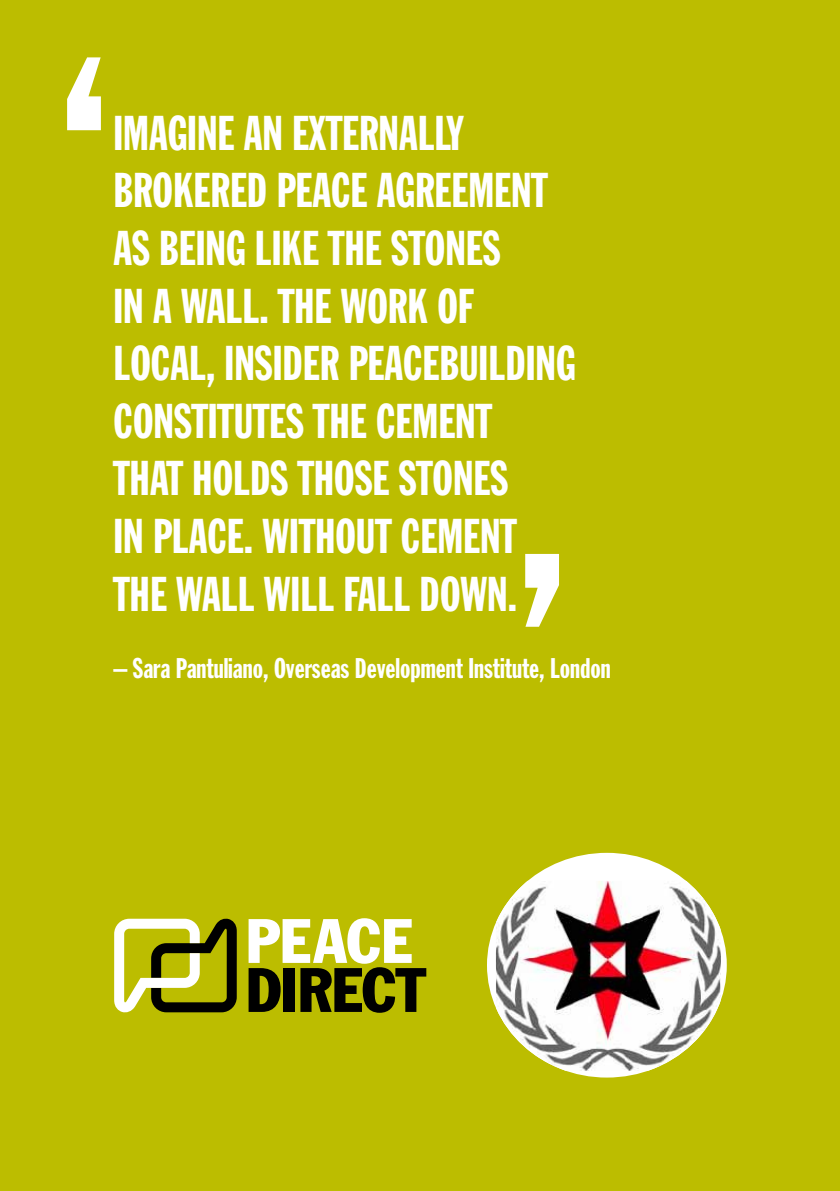
<style>
.page{position:relative;width:840px;height:1191px;background:#fff}
.page>*{position:absolute;margin:0;border:0;box-sizing:border-box;transform-origin:0 0}
.t1{font:260px "Franklin Gothic Std Extra Cond";color:#fff}
.t2{font:48px/57.6px "Franklin Gothic Std Extra Cond";color:#fff}
.t3{font:28px "Franklin Gothic Std Extra Cond";color:#fff}
</style>
<div class="page">
<div style="left:0;top:0;width:839px;height:1191px;background:#bcbd00"></div>
<svg style="left:248px;top:918px;width:178px;height:94px"></svg>
<svg style="left:114px;top:918px;width:123px;height:95px"></svg>
<div style="left:486px;top:853px;width:240px;height:224px;background:#fff;border-radius:50%"></div>
<img style="left:495px;top:880px;width:225px;height:191px">
<h1 class="t1" style="left:60px;top:12px;width:50px">‘</h1>
<p class="t2" style="left:113px;top:106px;width:351px">IMAGI NE AN EXTERNALLY<br>BROKERED PEACE</p>
<p class="t2" style="left:376px;top:163px;width:20px">AGREE</p>
<p class="t2" style="left:113px;top:163px;width:432px;text-indent:354px">MENT<br>AS BEINGLIKETHESTONES<br>IN AWALL. THEWORK OF<br>LOCAL</p>
<p class="t2" style="left:206px;top:336px;width:161px">, INSIDER PEACEBUIL</p>
<p class="t2" style="left:505px;top:336px;width:68px">DING</p>
<p class="t2" style="left:113px;top:394px;width:78px">CONSTITUTES</p>
<p class="t2" style="left:113px;top:394px;width:377px;text-align:justify;text-indent:200px">THE CEMENT THAT HOLDS THOSE STONES IN PLACE</p>
<p class="t2" style="left:244px;top:509px;width:270px">. WITHOUT CEMENT</p>
<p class="t2" style="left:113px;top:566px;width:84px">THE WALL</p>
<p class="t2" style="left:264px;top:566px;width:19px">WILL</p>
<p class="t2" style="left:343px;top:566px;width:175px">FALL DOWN.</p>
<h1 class="t1" style="left:517px;top:508px;width:50px">’</h1>
<p class="t3" style="left:113px;top:653px;width:498px">– SARA PANTULIANO, OVERSEAS DEVELOPMENT INSTITUTE, LONDON</p>
</div>
